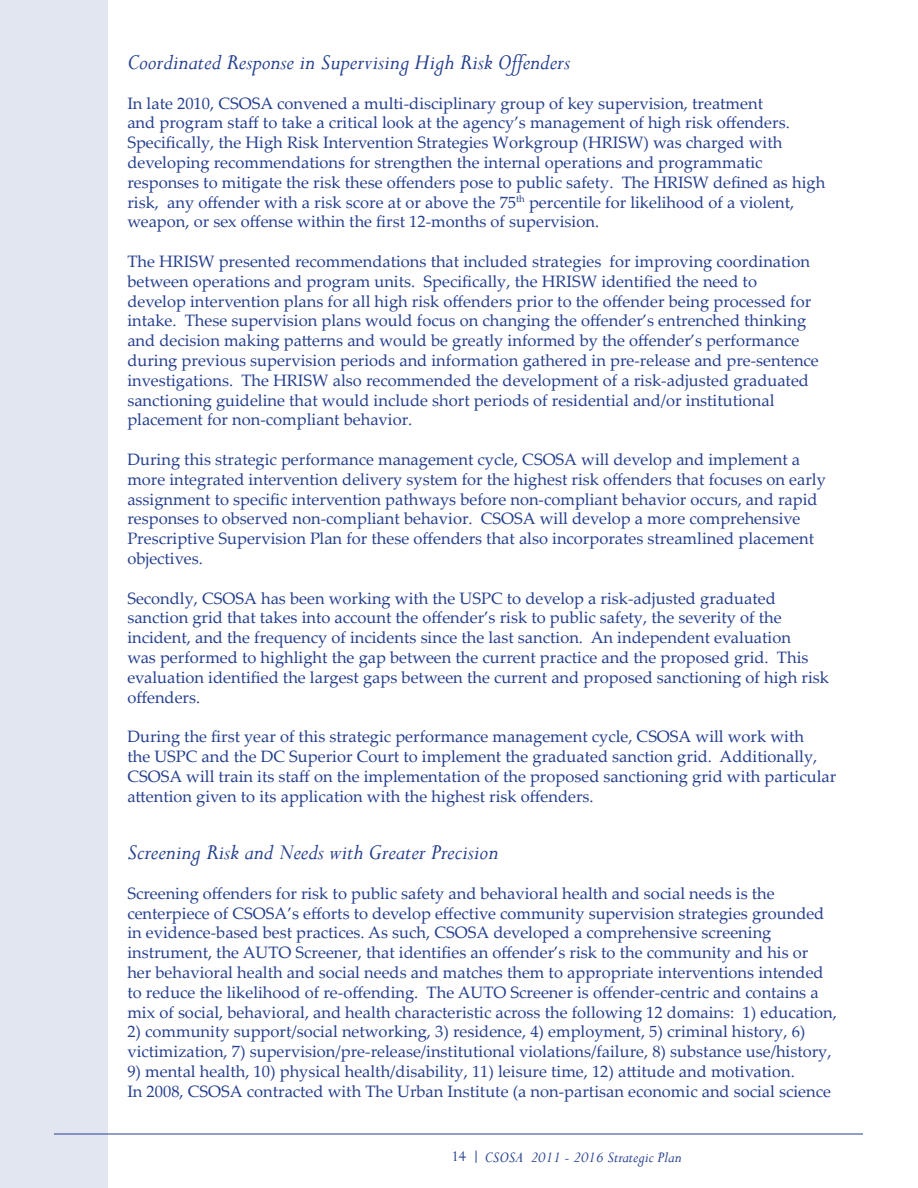
<style>
.page{position:relative;width:918px;height:1188px;background:#fff}
.page>*{position:absolute;margin:0;border:0;box-sizing:border-box;transform-origin:0 0}
.Sub_Headings{font:italic 24px "Perpetua";color:#253f8e}
.body{font:16.5px/19.8px "Palatino Linotype";color:#253f8e}
.t1{font:italic 16.5px "Perpetua";color:#253f8e}
.s1{font-style:normal}
</style>
<div class="page">
<div style="left:0;top:0;width:108px;height:1188px;background:#e2e6f0"></div>
<hr style="left:54px;top:1134px;width:809px;height:1px;background:#253f8e">
<svg style="left:476px;top:1151px;width:1px;height:12px"></svg>
<p class="Sub_Headings" style="left:127px;top:47px;width:444px">Coordinated Response in Supervising High Risk Offenders</p>
<p class="body" style="left:127px;top:93px;width:699px">In late 2010, CSOSA convened a multi-disciplinary group of key supervision, treatment<br>and program staff to take a critical look at the agency’s management of high risk offenders.<br>Specifically, the High Risk Intervention Strategies Workgroup (HRISW) was charged with developing recommendations for strengthen the internal operations and programmatic responses to mitigate the risk these offenders pose to public safety. The HRISW defined as high risk, any offender with a risk score at or above the 75<sup>th</sup> percentile for likelihood of a violent, weapon, or sex offense within the first 12-months of supervision.</p>
<p class="body" style="left:127px;top:251px;width:693px">The HRISW presented recommendations that included strategies for improving coordination between operations and program units. Specifically, the HRISW identified the need to develop intervention plans for all high risk offenders prior to the offender being processed for intake. These supervision plans would focus on changing the offender’s entrenched thinking and decision making patterns and would be greatly informed by the offender’s performance during previous supervision periods and information gathered in pre-release and pre-sentence investigations. The HRISW also recommended the development of a risk-adjusted graduated sanctioning guideline that would include short periods of residential and/or institutional placement for non-compliant behavior.</p>
<p class="body" style="left:127px;top:449px;width:700px">During this strategic performance management cycle, CSOSA will develop and implement a more integrated intervention delivery system for the highest risk offenders that focuses on early assignment to specific intervention pathways before non-compliant behavior occurs, and rapid responses to observed non-compliant behavior. CSOSA will develop a more comprehensive Prescriptive Supervision Plan for these offenders that also incorporates streamlined placement objectives.</p>
<p class="body" style="left:127px;top:588px;width:703px">Secondly, CSOSA has been working with the USPC to develop a risk-adjusted graduated sanction grid that takes into account the offender’s risk to public safety, the severity of the incident, and the frequency of incidents since the last sanction. An independent evaluation<br>was performed to highlight the gap between the current practice and the proposed grid. This evaluation identified the largest gaps between the current and proposed sanctioning of high risk offenders.</p>
<p class="body" style="left:127px;top:726px;width:710px">During the first year of this strategic performance management cycle, CSOSA will work with<br>the USPC and the DC Superior Court to implement the graduated sanction grid. Additionally, CSOSA will train its staff on the implementation of the proposed sanctioning grid with particular attention given to its application with the highest risk offenders.</p>
<p class="Sub_Headings" style="left:127px;top:837px;width:373px">Screening Risk and Needs with Greater Precision</p>
<p class="body" style="left:127px;top:883px;width:711px">Screening offenders for risk to public safety and behavioral health and social needs is the centerpiece of CSOSA’s efforts to develop effective community supervision strategies grounded in evidence-based best practices. As such, CSOSA developed a comprehensive screening instrument, the AUTO Screener, that identifies an offender’s risk to the community and his or<br>her behavioral health and social needs and matches them to appropriate interventions intended to reduce the likelihood of re-offending. The AUTO Screener is offender-centric and contains a mix of social, behavioral, and health characteristic across the following 12 domains: 1) education,</p>
<p class="body" style="left:127px;top:1021px;width:706px">2) community support/social networking, 3) residence, 4) employment, 5) criminal history, 6) victimization, 7) supervision/pre-release/institutional violations/failure, 8) substance use/history,</p>
<p class="body" style="left:127px;top:1061px;width:669px">9) mental health, 10) physical health/disability, 11) leisure time, 12) attitude and motivation.</p>
<p class="body" style="left:127px;top:1081px;width:705px">In 2008, CSOSA contracted with The Urban Institute (a non-partisan economic and social science</p>
<p class="t1" style="left:451px;top:1147px;width:232px"><span class="s1">14</span> CSOSA 2011 - 2016 Strategic Plan</p>
</div>
